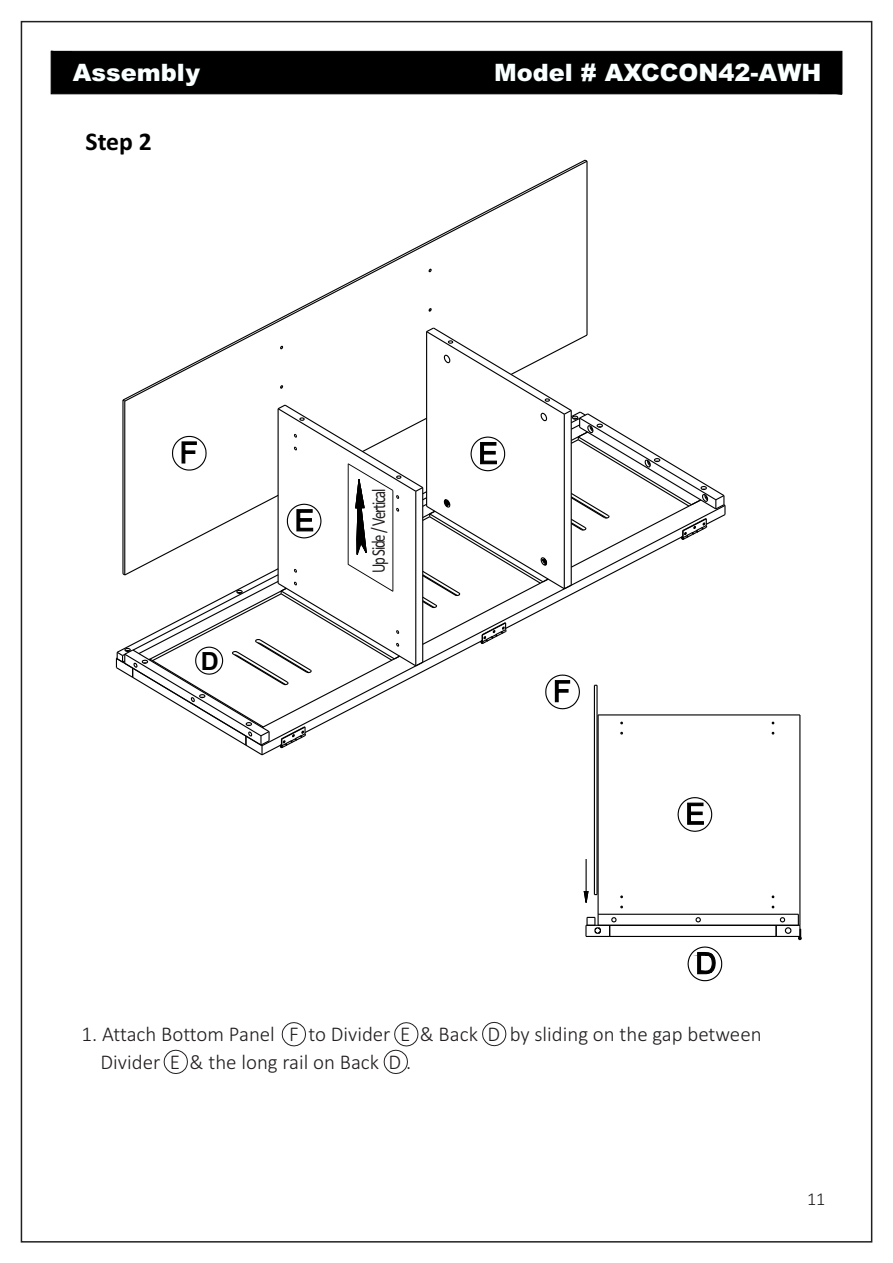
<style>
.page{position:relative;width:893px;height:1263px;background:#fff}
.page>*{position:absolute;margin:0;border:0;box-sizing:border-box;transform-origin:0 0}
.t1{font:700 25.65px "Calibri";color:#000}
.t2{font:700 25.05px "Arial";color:#000}
.t3{font:900 24px "Arial";color:#faffff}
.t4{font:300 21px "Calibri";color:#231f20}
.t5{font:19.35px "Calibri";letter-spacing:-.095em;color:#231f20;scale:.77 1}
.t6{font:300 18px "Calibri";color:#231f20}
</style>
<div class="page">
<svg style="left:281px;top:1022px;width:25px;height:25px"></svg>
<svg style="left:482px;top:1021px;width:25px;height:26px"></svg>
<svg style="left:163px;top:1049px;width:25px;height:25px"></svg>
<svg style="left:383px;top:1022px;width:36px;height:52px"></svg>
<svg style="left:264px;top:159px;width:323px;height:167px"></svg>
<svg style="left:428px;top:267px;width:4px;height:7px"></svg>
<svg style="left:428px;top:307px;width:4px;height:5px"></svg>
<hr style="left:586px;top:161px;width:2px;height:174px;background:#000">
<hr style="left:586px;top:859px;width:1px;height:32px;background:#000">
<hr style="left:596px;top:685px;width:2px;height:209px;background:#000">
<hr style="left:594px;top:685px;width:1px;height:209px;background:#000">
<hr style="left:598px;top:714px;width:202px;height:1px;background:#000">
<hr style="left:799px;top:715px;width:1px;height:210px;background:#000">
<svg style="left:771px;top:895px;width:4px;height:4px"></svg>
<hr style="left:597px;top:715px;width:2px;height:199px;background:#000">
<hr style="left:610px;top:936px;width:166px;height:1px;background:#000">
<hr style="left:598px;top:925px;width:200px;height:1px;background:#000">
<hr style="left:598px;top:914px;width:200px;height:1px;background:#000">
<svg style="left:695px;top:917px;width:6px;height:6px"></svg>
<svg style="left:771px;top:905px;width:31px;height:36px"></svg>
<svg style="left:677px;top:797px;width:36px;height:35px"></svg>
<svg style="left:687px;top:946px;width:36px;height:36px"></svg>
<svg style="left:583px;top:890px;width:41px;height:47px"></svg>
<svg style="left:771px;top:721px;width:4px;height:4px"></svg>
<svg style="left:771px;top:731px;width:4px;height:4px"></svg>
<svg style="left:115px;top:326px;width:612px;height:430px"></svg>
<div style="left:50px;top:51px;width:793px;height:43px;background:#000"></div>
<p class="t3" style="left:73px;top:64px;width:129px">Assembly</p>
<p class="t3" style="left:494px;top:64px;width:329px">Model # AXCCON42-AWH</p>
<p class="t1" style="left:86px;top:130px;width:68px">Step 2</p>
<p class="t2" style="left:201px;top:651px;width:20px">D</p>
<p class="t5" style="left:370px;top:573px;width:111px;rotate:-90deg">Up Side / Vertical</p>
<p class="t4" style="left:82px;top:1025px;width:682px">1. Attach Bottom Panel F to Divider E &amp; Back D by sliding on the gap between</p>
<p class="t4" style="left:101px;top:1053px;width:312px">Divider E &amp; the long rail on Back D .</p>
<p class="t6" style="left:807px;top:1191px;width:20px">11</p>
</div>
